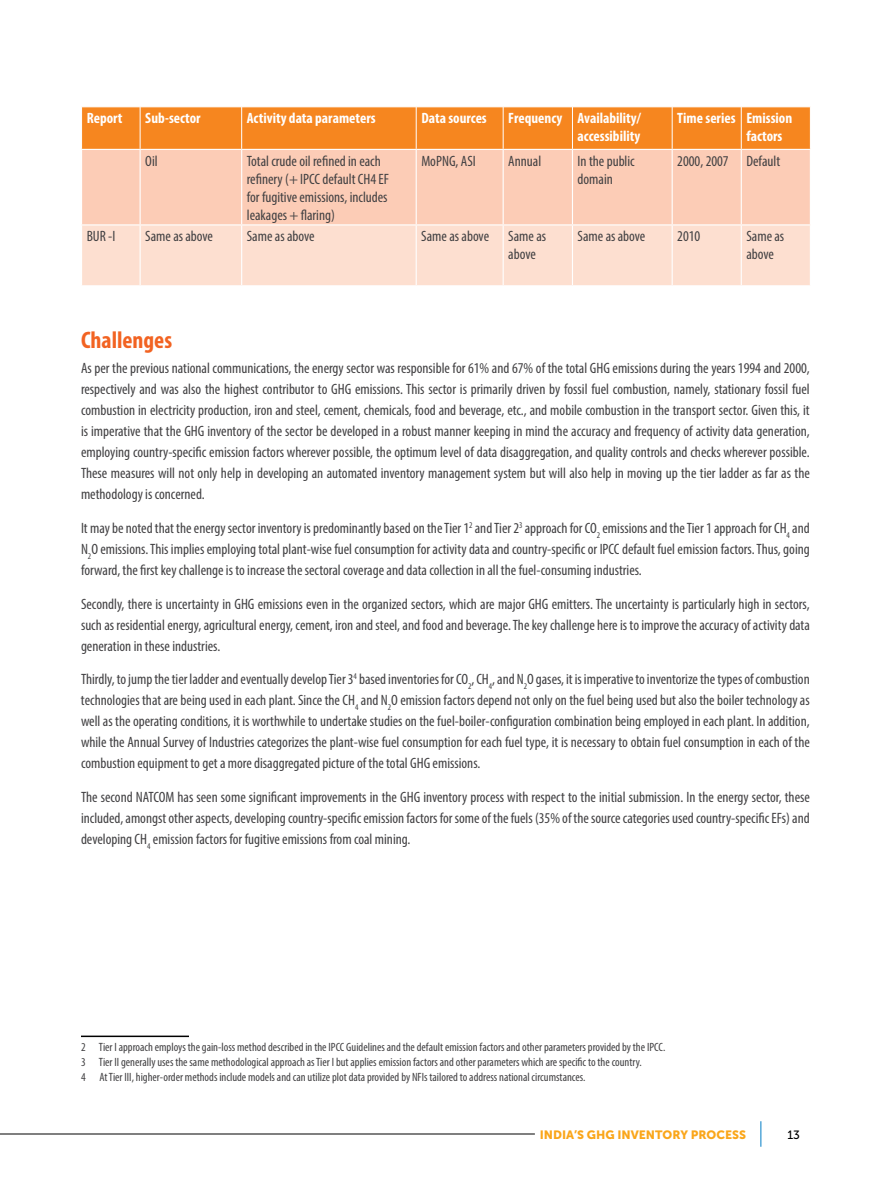
<style>
.page{position:relative;width:891px;height:1188px;background:#fff}
.page>*{position:absolute;margin:0;border:0;box-sizing:border-box;transform-origin:0 0}
.t1{font:700 condensed 24px "Myriad Pro";color:#f26322}
.t2{font:condensed 15px/21px "Myriad Pro";color:#414042;text-align:justify}
.t3{font:700 condensed 15px/18px "Myriad Pro";color:#fff;text-align:right}
.t4{font:condensed 12px/15px "Myriad Pro";color:#414042}
.t5{font:12px "Museo Sans 900";color:#faa61a}
.t6{font:12px "Museo Sans 500";color:#000}
</style>
<div class="page">
<svg style="left:761px;top:1121px;width:1px;height:26px"></svg>
<hr style="left:0;top:1134px;width:535px;height:1px;background:#000">
<div style="left:82px;top:108px;width:728px;height:41px;background:#f6861f"></div>
<div style="left:82px;top:150px;width:728px;height:74px;background:#fcccb6"></div>
<div style="left:82px;top:225px;width:728px;height:60px;background:#fddfd0"></div>
<hr style="left:140px;top:107px;width:1px;height:42px;background:#fff">
<hr style="left:241px;top:107px;width:1px;height:42px;background:#fff">
<hr style="left:416px;top:107px;width:1px;height:42px;background:#fff">
<hr style="left:503px;top:107px;width:1px;height:42px;background:#fff">
<hr style="left:572px;top:107px;width:1px;height:42px;background:#fff">
<hr style="left:672px;top:107px;width:1px;height:42px;background:#fff">
<hr style="left:741px;top:107px;width:1px;height:42px;background:#fff">
<hr style="left:140px;top:150px;width:1px;height:74px;background:#fff">
<hr style="left:241px;top:150px;width:1px;height:74px;background:#fff">
<hr style="left:416px;top:150px;width:1px;height:74px;background:#fff">
<hr style="left:503px;top:150px;width:1px;height:74px;background:#fff">
<hr style="left:572px;top:150px;width:1px;height:74px;background:#fff">
<hr style="left:672px;top:150px;width:1px;height:74px;background:#fff">
<hr style="left:741px;top:150px;width:1px;height:74px;background:#fff">
<hr style="left:140px;top:225px;width:1px;height:60px;background:#fff">
<hr style="left:241px;top:225px;width:1px;height:60px;background:#fff">
<hr style="left:416px;top:225px;width:1px;height:60px;background:#fff">
<hr style="left:503px;top:225px;width:1px;height:60px;background:#fff">
<hr style="left:572px;top:225px;width:1px;height:60px;background:#fff">
<hr style="left:672px;top:225px;width:1px;height:60px;background:#fff">
<hr style="left:741px;top:225px;width:1px;height:60px;background:#fff">
<hr style="left:81px;top:1036px;width:108px;height:1px;background:#000">
<p class="t3" style="left:87px;top:109px;width:37px">Report</p>
<p class="t3" style="left:145px;top:109px;width:57px">Sub-sector</p>
<p class="t3" style="left:247px;top:109px;width:130px">Activity data parameters</p>
<p class="t3" style="left:421px;top:109px;width:67px">Data sources</p>
<p class="t3" style="left:508px;top:109px;width:134px">Frequency Availability/ accessibility</p>
<p class="t3" style="left:746px;top:109px;width:47px;text-align:left;text-indent:-69px">Time series Emission factors</p>
<p class="t2" style="left:145px;top:150px;width:14px">Oil</p>
<p class="t2" style="left:247px;top:152px;width:144px;line-height:18px;text-align:left">Total crude oil refined in each refinery (+ IPCC default CH4 EF for fugitive emissions, includes leakages + flaring)</p>
<p class="t2" style="left:421px;top:150px;width:56px">MoPNG, ASI</p>
<p class="t2" style="left:508px;top:150px;width:34px">Annual</p>
<p class="t2" style="left:578px;top:152px;width:59px;line-height:18px">In the public domain</p>
<p class="t2" style="left:677px;top:150px;width:104px">2000, 2007 Default</p>
<p class="t2" style="left:87px;top:226px;width:30px">BUR -I</p>
<p class="t2" style="left:145px;top:226px;width:69px">Same as above</p>
<p class="t2" style="left:247px;top:226px;width:69px">Same as above</p>
<p class="t2" style="left:421px;top:226px;width:69px">Same as above</p>
<p class="t2" style="left:508px;top:227px;width:39px;line-height:18px">Same as above</p>
<p class="t2" style="left:578px;top:226px;width:69px">Same as above</p>
<p class="t2" style="left:677px;top:226px;width:25px">2010</p>
<p class="t2" style="left:746px;top:227px;width:39px;line-height:18px">Same as above</p>
<h1 class="t1" style="left:81px;top:325px;width:93px">Challenges</h1>
<p class="t2" style="left:81px;top:358px;width:730px">As per the previous national communications, the energy sector was responsible for 61% and 67% of the total GHG emissions during the years 1994 and 2000, respectively and was also the highest contributor to GHG emissions. This sector is primarily driven by fossil fuel combustion, namely, stationary fossil fuel combustion in electricity production, iron and steel, cement, chemicals, food and beverage, etc., and mobile combustion in the transport sector. Given this, it is imperative that the GHG inventory of the sector be developed in a robust manner keeping in mind the accuracy and frequency of activity data generation, employing country-specific emission factors wherever possible, the optimum level of data disaggregation, and quality controls and checks wherever possible.<br>These measures will not only help in developing an automated inventory management system but will also help in moving up the tier ladder as far as the methodology is concerned.</p>
<p class="t2" style="left:81px;top:517px;width:730px">It may be noted that the energy sector inventory is predominantly based on the Tier 1<sup>2</sup> and Tier 2<sup>3</sup> approach for CO<sub>2</sub> emissions and the Tier 1 approach for CH<sub>4</sub> and N<sub>2</sub>O emissions. This implies employing total plant-wise fuel consumption for activity data and country-specific or IPCC default fuel emission factors. Thus, going forward, the first key challenge is to increase the sectoral coverage and data collection in all the fuel-consuming industries.</p>
<p class="t2" style="left:81px;top:593px;width:730px">Secondly, there is uncertainty in GHG emissions even in the organized sectors, which are major GHG emitters. The uncertainty is particularly high in sectors, such as residential energy, agricultural energy, cement, iron and steel, and food and beverage. The key challenge here is to improve the accuracy of activity data generation in these industries.</p>
<p class="t2" style="left:81px;top:669px;width:730px">Thirdly, to jump the tier ladder and eventually develop Tier 3<sup>4</sup> based inventories for CO<sub>2</sub>, CH<sub>4</sub>, and N<sub>2</sub>O gases, it is imperative to inventorize the types of combustion technologies that are being used in each plant. Since the CH<sub>4</sub> and N<sub>2</sub>O emission factors depend not only on the fuel being used but also the boiler technology as well as the operating conditions, it is worthwhile to undertake studies on the fuel-boiler-configuration combination being employed in each plant. In addition, while the Annual Survey of Industries categorizes the plant-wise fuel consumption for each fuel type, it is necessary to obtain fuel consumption in each of the combustion equipment to get a more disaggregated picture of the total GHG emissions.</p>
<p class="t2" style="left:81px;top:787px;width:730px">The second NATCOM has seen some significant improvements in the GHG inventory process with respect to the initial submission. In the energy sector, these included, amongst other aspects, developing country-specific emission factors for some of the fuels (35% of the source categories used country-specific EFs) and developing CH<sub>4</sub> emission factors for fugitive emissions from coal mining.</p>
<p class="t4" style="left:81px;top:1040px;width:586px">2 Tier I approach employs the gain-loss method described in the IPCC Guidelines and the default emission factors and other parameters provided by the IPCC.<br>3 Tier II generally uses the same methodological approach as Tier I but applies emission factors and other parameters which are specific to the country.<br>4 At Tier III, higher-order methods include models and can utilize plot data provided by NFIs tailored to address national circumstances.</p>
<p class="t5" style="left:540px;top:1127px;width:208px">INDIA’S GHG INVENTORY PROCESS</p>
<p class="t6" style="left:787px;top:1128px;width:14px">13</p>
</div>
